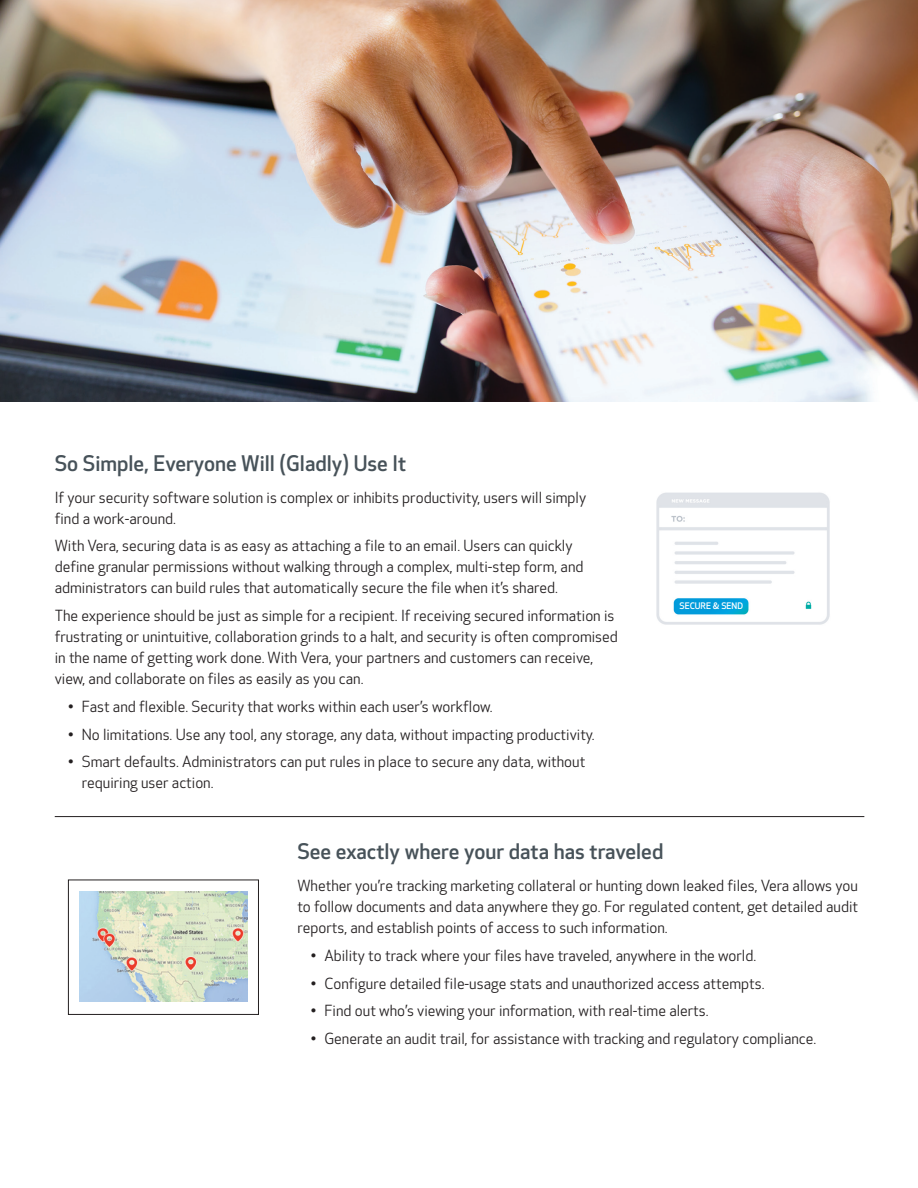
<style>
.page{position:relative;width:918px;height:1188px;background:#fff}
.page>*{position:absolute;margin:0;border:0;box-sizing:border-box;transform-origin:0 0}
._2nd_Header{font:500 21px "Optic Sans 301";color:#475259}
.Body_Copy{font:15px/21px "Optic Sans 201";color:#231f20}
.t1{font:500 8.85px "Optic Sans 301";color:#fff}
</style>
<div class="page">
<img style="left:1px;top:0;width:917px;height:401px">
<img style="left:656px;top:492px;width:174px;height:133px">
<div style="left:68px;top:880px;width:191px;height:135px;border:1px solid #231f20"></div>
<img style="left:79px;top:892px;width:168px;height:110px">
<hr style="left:55px;top:816px;width:809px;height:1px;background:#231f20">
<p class="_2nd_Header" style="left:55px;top:451px;width:353px">So Simple, Everyone Will (Gladly) Use It</p>
<p class="Body_Copy" style="left:55px;top:487px;width:533px">If your security software solution is complex or inhibits productivity, users will simply find a work-around.</p>
<p class="Body_Copy" style="left:55px;top:536px;width:530px">With Vera, securing data is as easy as attaching a file to an email. Users can quickly define granular permissions without walking through a complex, multi-step form, and administrators can build rules that automatically secure the file when it’s shared.</p>
<p class="Body_Copy" style="left:55px;top:606px;width:565px">The experience should be just as simple for a recipient. If receiving secured information is frustrating or unintuitive, collaboration grinds to a halt, and security is often compromised in the name of getting work done. With Vera, your partners and customers can receive, view, and collaborate on files as easily as you can.</p>
<p class="Body_Copy" style="left:68px;top:697px;width:426px">• Fast and flexible. Security that works within each user’s workflow.</p>
<p class="Body_Copy" style="left:68px;top:724px;width:528px">• No limitations. Use any tool, any storage, any data, without impacting productivity.</p>
<p class="Body_Copy" style="left:82px;top:752px;width:505px;text-indent:-14px">• Smart defaults. Administrators can put rules in place to secure any data, without requiring user action.</p>
<p class="t1" style="left:679px;top:601px;width:65px">SECURE &amp; SEND</p>
<p class="_2nd_Header" style="left:297px;top:840px;width:368px">See exactly where your data has traveled</p>
<p class="Body_Copy" style="left:297px;top:876px;width:562px;text-align:justify">Whether you’re tracking marketing collateral or hunting down leaked files, Vera allows you to follow documents and data anywhere they go. For regulated content, get detailed audit reports, and establish points of access to such information.</p>
<p class="Body_Copy" style="left:311px;top:945px;width:447px">• Ability to track where your files have traveled, anywhere in the world.</p>
<p class="Body_Copy" style="left:311px;top:973px;width:455px">• Configure detailed file-usage stats and unauthorized access attempts.</p>
<p class="Body_Copy" style="left:311px;top:1001px;width:399px">• Find out who’s viewing your information, with real-time alerts.</p>
<p class="Body_Copy" style="left:311px;top:1029px;width:507px">• Generate an audit trail, for assistance with tracking and regulatory compliance.</p>
</div>
